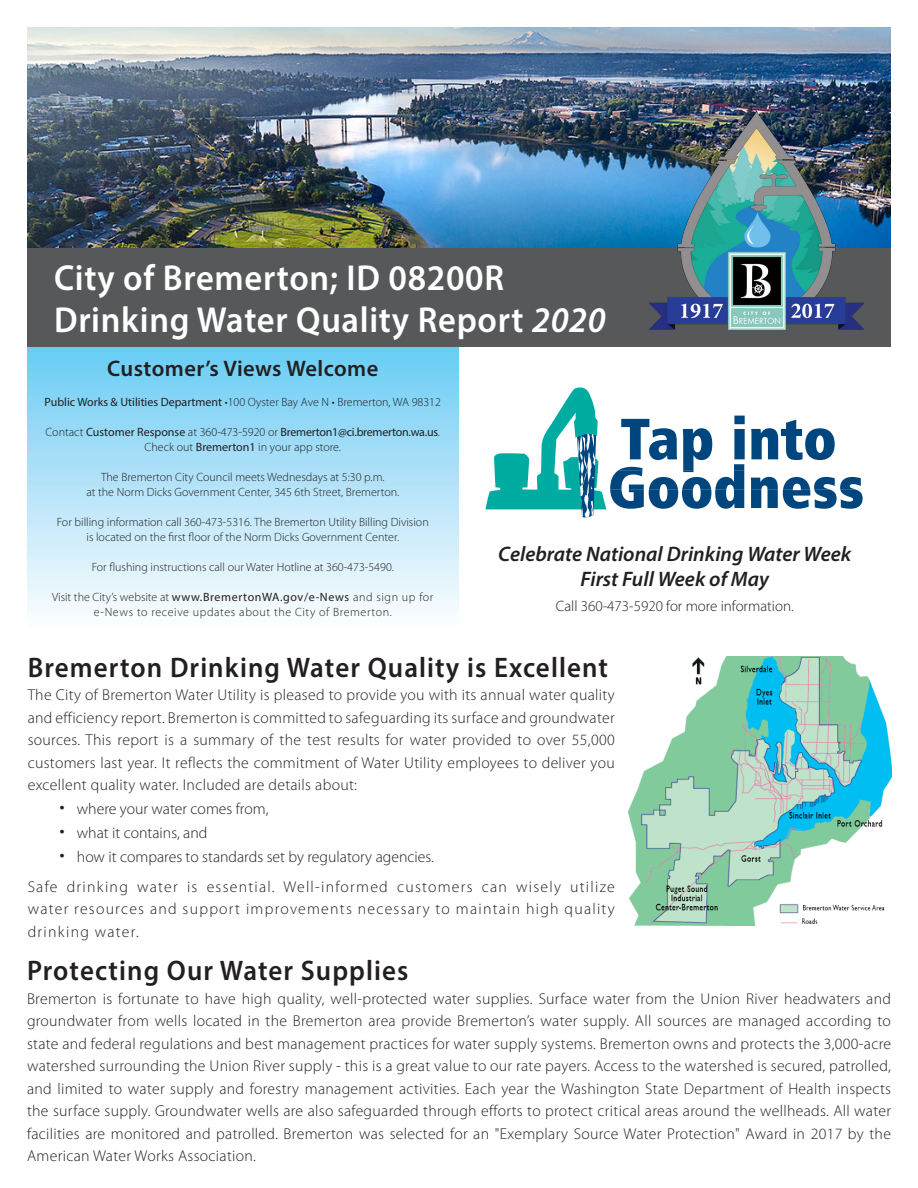
<style>
.page{position:relative;width:918px;height:1188px;background:#fff}
.page>*{position:absolute;margin:0;border:0;box-sizing:border-box;transform-origin:0 0}
.t1{font:600 36.15px "Myriad Pro";letter-spacing:.02em;color:#fff;scale:.95 1}
.t2{font:600 28.35px "Myriad Pro";letter-spacing:.04em;color:#231f20;scale:.95 1}
.t3{font:600 22.5px "Myriad Pro";letter-spacing:.02em;color:#231f20}
.t4{font:italic 600 21px "Myriad Pro";color:#231f20}
.t5{font:300 15.75px/22.5px "Myriad Pro";letter-spacing:.02em;color:#231f20;text-align:justify}
.t6{font:300 15.75px "Myriad Pro";color:#231f20}
.t7{font:300 15px "Myriad Pro";color:#231f20}
.t8{font:15px "Arial";color:#231f20}
.t9{font:300 12px "Myriad Pro";color:#231f20}
.t10{font:12px "Myriad Pro";letter-spacing:-.02em;color:#231f20}
.t11{font:300 12px "Myriad Pro";letter-spacing:.05em;color:#231f20}
.s1{font-style:italic}
.s2{font-weight:400}
.s3{font-weight:300}
</style>
<div class="page">
<img style="left:628px;top:656px;width:264px;height:269px">
<img style="left:27px;top:27px;width:864px;height:222px">
<div style="left:27px;top:347px;width:432px;height:282px;background:linear-gradient(to bottom,#6accf4,#fefdfe)"></div>
<svg style="left:485px;top:387px;width:378px;height:131px"></svg>
<div style="left:27px;top:249px;width:864px;height:98px;background:#57585a"></div>
<img style="left:648px;top:106px;width:216px;height:224px">
<p class="t1" style="left:54px;top:255px;width:475px">City of Bremerton; ID 08200R</p>
<p class="t1" style="left:54px;top:297px;width:582px">Drinking Water Quality Report <span class="s1">2020</span></p>
<p class="t3" style="left:107px;top:354px;width:273px">Customer’s Views Welcome</p>
<p class="t9" style="left:45px;top:394px;width:398px"><span class="s2">Public Works &amp; Utilities Department</span> •100 Oyster Bay Ave N • Bremerton, WA 98312</p>
<p class="t10" style="left:46px;top:424px;width:396px"><span class="s3">Contact</span> Customer Response <span class="s3">at 360-473-5920 or</span> Bremerton1@ci.bremerton.wa.us<span class="s3">.</span></p>
<p class="t9" style="left:145px;top:439px;width:198px">Check out <span class="s2">Bremerton1</span> in your app store.</p>
<p class="t9" style="left:101px;top:469px;width:285px">The Bremerton City Council meets Wednesdays at 5:30 p.m.</p>
<p class="t9" style="left:86px;top:484px;width:314px">at the Norm Dicks Government Center, 345 6th Street, Bremerton.</p>
<p class="t9" style="left:57px;top:514px;width:373px">For billing information call 360-473-5316. The Bremerton Utility Billing Division</p>
<p class="t9" style="left:87px;top:529px;width:314px">is located on the first floor of the Norm Dicks Government Center.</p>
<p class="t9" style="left:92px;top:559px;width:304px">For flushing instructions call our Water Hotline at 360-473-5490.</p>
<p class="t9" style="left:52px;top:589px;width:383px">Visit the City’s website at <span class="s2">www.BremertonWA.gov/e-News</span> and sign up for</p>
<p class="t11" style="left:94px;top:604px;width:300px">e-News to receive updates about the City of Bremerton.</p>
<p class="t4" style="left:498px;top:541px;width:355px">Celebrate National Drinking Water Week</p>
<p class="t4" style="left:581px;top:566px;width:190px">First Full Week of May</p>
<p class="t7" style="left:556px;top:597px;width:239px">Call 360-473-5920 for more information.</p>
<p class="t2" style="left:28px;top:649px;width:612px">Bremerton Drinking Water Quality is Excellent</p>
<p class="t5" style="left:28px;top:684px;width:589px">The City of Bremerton Water Utility is pleased to provide you with its annual water quality and efficiency report. Bremerton is committed to safeguarding its surface and groundwater sources. This report is a summary of the test results for water provided to over 55,000 customers last year. It reflects the commitment of Water Utility employees to deliver you excellent quality water. Included are details about:</p>
<p class="t8" style="left:60px;top:798px;width:7px">•</p>
<p class="t6" style="left:77px;top:800px;width:193px">where your water comes from,</p>
<p class="t8" style="left:60px;top:822px;width:7px">•</p>
<p class="t6" style="left:77px;top:823px;width:132px">what it contains, and</p>
<p class="t8" style="left:60px;top:845px;width:7px">•</p>
<p class="t6" style="left:77px;top:847px;width:358px">how it compares to standards set by regulatory agencies.</p>
<p class="t5" style="left:28px;top:875px;width:589px">Safe drinking water is essential. Well-informed customers can wisely utilize water resources and support improvements necessary to maintain high quality drinking water.</p>
<p class="t2" style="left:27px;top:952px;width:403px">Protecting Our Water Supplies</p>
<p class="t5" style="left:27px;top:987px;width:866px">Bremerton is fortunate to have high quality, well-protected water supplies. Surface water from the Union River headwaters and groundwater from wells located in the Bremerton area provide Bremerton’s water supply. All sources are managed according to state and federal regulations and best management practices for water supply systems. Bremerton owns and protects the 3,000-acre watershed surrounding the Union River supply - this is a great value to our rate payers. Access to the watershed is secured, patrolled, and limited to water supply and forestry management activities. Each year the Washington State Department of Health inspects the surface supply. Groundwater wells are also safeguarded through efforts to protect critical areas around the wellheads. All water facilities are monitored and patrolled. Bremerton was selected for an "Exemplary Source Water Protection" Award in 2017 by the American Water Works Association.</p>
</div>
